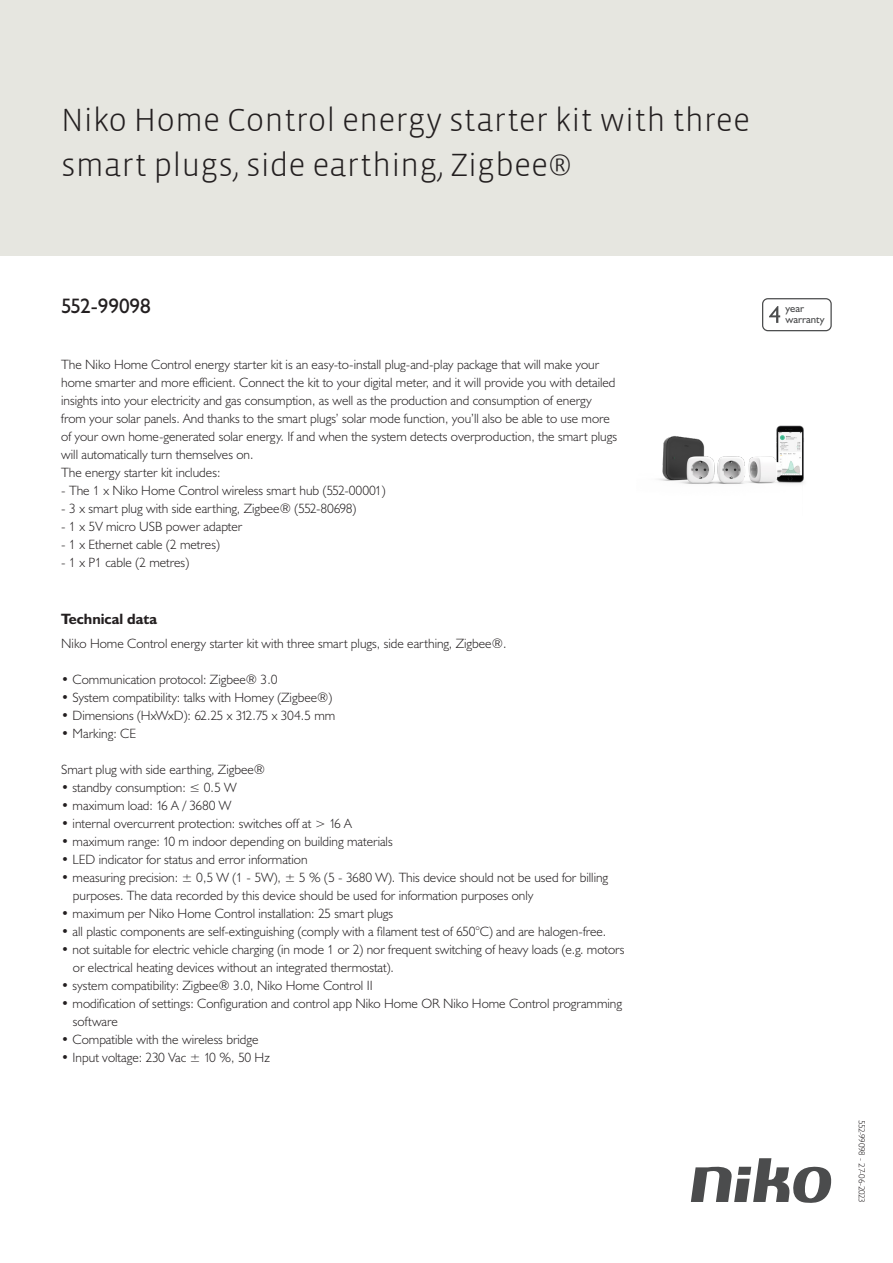
<style>
.page{position:relative;width:893px;height:1263px;background:#fff}
.page>*{position:absolute;margin:0;border:0;box-sizing:border-box;transform-origin:0 0}
.Title_datasheets{font:300 33px/45px "Vista Sans";color:#231f20}
.Article_number{font:21px "Humanist 521 BT";letter-spacing:-.005em;color:#231f20}
.Titles_parts{font:700 15px "Humanist 521 BT";color:#231f20}
.USP_Bullets{font:300 13.5px/18px "Humanist 521 BT";color:#231f20}
.Platte_tekst_CAB{font:300 13.5px/18px "Humanist 521 BT";color:#231f20}
.t1{font:10.8px/10.8px "Humanist 521 BT";color:#4b4c4d}
.Revision{font:300 9px "Humanist 521 BT";letter-spacing:-.03em;color:#231f20}
</style>
<div class="page">
<svg style="left:691px;top:1158px;width:141px;height:45px"></svg>
<div style="left:0;top:0;width:893px;height:255px;background:#e6e6e0"></div>
<svg style="left:762px;top:298px;width:70px;height:33px"></svg>
<img style="left:658px;top:425px;width:146px;height:59px">
<p class="Title_datasheets" style="left:61px;top:98px;width:690px">Niko Home Control energy starter kit with three smart plugs, side earthing, Zigbee®</p>
<p class="Article_number" style="left:61px;top:293px;width:91px">552-99098</p>
<p class="Platte_tekst_CAB" style="left:61px;top:355px;width:557px">The Niko Home Control energy starter kit is an easy-to-install plug-and-play package that will make your home smarter and more efficient. Connect the kit to your digital meter, and it will provide you with detailed insights into your electricity and gas consumption, as well as the production and consumption of energy from your solar panels. And thanks to the smart plugs’ solar mode function, you’ll also be able to use more of your own home-generated solar energy. If and when the system detects overproduction, the smart plugs will automatically turn themselves on.<br>The energy starter kit includes:</p>
<p class="Platte_tekst_CAB" style="left:61px;top:481px;width:326px">- The 1 x Niko Home Control wireless smart hub (552-00001)</p>
<p class="Platte_tekst_CAB" style="left:61px;top:499px;width:297px">- 3 x smart plug with side earthing, Zigbee® (552-80698)</p>
<p class="Platte_tekst_CAB" style="left:61px;top:517px;width:183px">- 1 x 5V micro USB power adapter</p>
<p class="Platte_tekst_CAB" style="left:61px;top:535px;width:160px">- 1 x Ethernet cable (2 metres)</p>
<p class="Platte_tekst_CAB" style="left:61px;top:553px;width:129px">- 1 x P1 cable (2 metres)</p>
<p class="Titles_parts" style="left:61px;top:609px;width:98px">Technical data</p>
<p class="Platte_tekst_CAB" style="left:61px;top:634px;width:447px">Niko Home Control energy starter kit with three smart plugs, side earthing, Zigbee®.</p>
<p class="USP_Bullets" style="left:61px;top:670px;width:218px">• Communication protocol: Zigbee® 3.0</p>
<p class="USP_Bullets" style="left:61px;top:688px;width:273px">• System compatibility: talks with Homey (Zigbee®)</p>
<p class="USP_Bullets" style="left:61px;top:706px;width:276px">• Dimensions (HxWxD): 62.25 x 312.75 x 304.5 mm</p>
<p class="USP_Bullets" style="left:61px;top:724px;width:76px">• Marking: CE</p>
<p class="USP_Bullets" style="left:61px;top:760px;width:205px">Smart plug with side earthing, Zigbee®</p>
<p class="USP_Bullets" style="left:61px;top:778px;width:177px">• standby consumption: ≤ 0.5 W</p>
<p class="USP_Bullets" style="left:61px;top:796px;width:172px">• maximum load: 16 A / 3680 W</p>
<p class="USP_Bullets" style="left:61px;top:814px;width:292px">• internal overcurrent protection: switches off at &gt; 16 A</p>
<p class="USP_Bullets" style="left:61px;top:832px;width:333px">• maximum range: 10 m indoor depending on building materials</p>
<p class="USP_Bullets" style="left:61px;top:850px;width:248px">• LED indicator for status and error information</p>
<p class="USP_Bullets" style="left:73px;top:868px;width:537px;text-indent:-12px">• measuring precision: ± 0,5 W (1 - 5W), ± 5 % (5 - 3680 W). This device should not be used for billing purposes. The data recorded by this device should be used for information purposes only</p>
<p class="USP_Bullets" style="left:61px;top:904px;width:334px">• maximum per Niko Home Control installation: 25 smart plugs</p>
<p class="USP_Bullets" style="left:61px;top:922px;width:546px">• all plastic components are self-extinguishing (comply with a filament test of 650°C) and are halogen-free.</p>
<p class="USP_Bullets" style="left:73px;top:940px;width:553px;text-indent:-12px">• not suitable for electric vehicle charging (in mode 1 or 2) nor frequent switching of heavy loads (e.g. motors or electrical heating devices without an integrated thermostat).</p>
<p class="USP_Bullets" style="left:61px;top:976px;width:313px">• system compatibility: Zigbee® 3.0, Niko Home Control II</p>
<p class="USP_Bullets" style="left:73px;top:994px;width:551px;text-indent:-12px">• modification of settings: Configuration and control app Niko Home OR Niko Home Control programming software</p>
<p class="USP_Bullets" style="left:61px;top:1030px;width:199px">• Compatible with the wireless bridge</p>
<p class="USP_Bullets" style="left:61px;top:1048px;width:210px">• Input voltage: 230 Vac ± 10 %, 50 Hz</p>
<p class="t1" style="left:785px;top:303px;width:41px">year warranty</p>
<p class="Revision" style="left:868px;top:1120px;width:85px;rotate:90deg">552-99098 - 27-06-2023</p>
</div>
